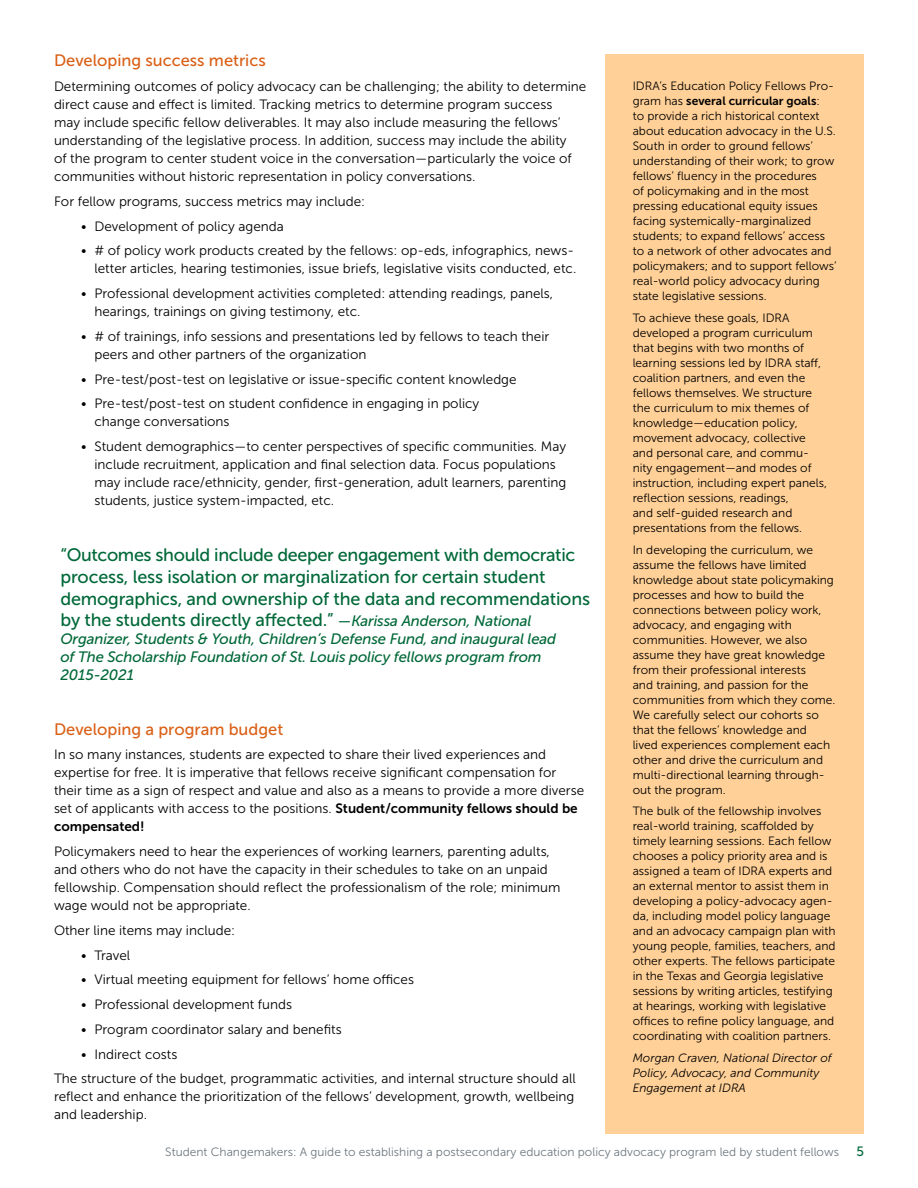
<style>
.page{position:relative;width:918px;height:1188px;background:#fff}
.page>*{position:absolute;margin:0;border:0;box-sizing:border-box;transform-origin:0 0}
.t1{font:18px/21.6px "Museo Sans 500";letter-spacing:-.01em;color:#006838}
.t2{font:16.5px "Museo Sans 500";color:#da6016}
.t3{font:italic 15px/18px "Museo Sans 500";letter-spacing:-.01em;color:#006838}
.Body{font:13.5px/18px "Museo Sans 300";color:#000}
.t4{font:13.5px "Museo Sans 500";color:#006838}
.Body-2{font:12px/15px "Museo Sans 300";color:#000}
.t5{font:12px "Museo Sans 300";color:#6d7880}
.Body-3{font:italic 12px/15px "Museo Sans 300";color:#000}
.s1{font-size:15px}
.s2{font-style:italic;font-size:15px}
.s3{font-family:"Museo Sans 700"}
</style>
<div class="page">
<div style="left:606px;top:54px;width:258px;height:1080px;background:#ffd097"></div>
<h1 class="t2" style="left:54px;top:52px;width:213px">Developing success metrics</h1>
<p class="Body" style="left:54px;top:78px;width:534px">Determining outcomes of policy advocacy can be challenging; the ability to determine direct cause and effect is limited. Tracking metrics to determine program success<br>may include specific fellow deliverables. It may also include measuring the fellows’ understanding of the legislative process. In addition, success may include the ability<br>of the program to center student voice in the conversation—particularly the voice of communities without historic representation in policy conversations.</p>
<p class="Body" style="left:54px;top:192px;width:313px">For fellow programs, success metrics may include:</p>
<p class="Body" style="left:81px;top:217px;width:204px">• Development of policy agenda</p>
<p class="Body" style="left:81px;top:242px;width:497px;text-align:right">• # of policy work products created by the fellows: op-eds, infographics, news&shy;letter articles, hearing testimonies, issue briefs, legislative visits conducted, etc.</p>
<p class="Body" style="left:94px;top:285px;width:460px;text-indent:-14px">• Professional development activities completed: attending readings, panels, hearings, trainings on giving testimony, etc.</p>
<p class="Body" style="left:94px;top:327px;width:456px;text-indent:-14px">• # of trainings, info sessions and presentations led by fellows to teach their peers and other partners of the organization</p>
<p class="Body" style="left:81px;top:370px;width:437px">• Pre-test/post-test on legislative or issue-specific content knowledge</p>
<p class="Body" style="left:94px;top:395px;width:386px;text-indent:-14px">• Pre-test/post-test on student confidence in engaging in policy change conversations</p>
<p class="Body" style="left:94px;top:438px;width:473px;text-indent:-14px">• Student demographics—to center perspectives of specific communities. May include recruitment, application and final selection data. Focus populations may include race/ethnicity, gender, first-generation, adult learners, parenting students, justice system-impacted, etc.</p>
<p class="t1" style="left:60px;top:544px;width:531px">“Outcomes should include deeper engagement with democratic process, less isolation or marginalization for certain student demographics, and ownership of the data and recommendations by the students directly affected.” <span class="s1">—</span><span class="s2">Karissa Anderson, National</span></p>
<p class="t3" style="left:60px;top:630px;width:497px">Organizer, Students &amp; Youth, Children’s Defense Fund, and inaugural lead of The Scholarship Foundation of St. Louis policy fellows program from<br>2015-2021</p>
<h1 class="t2" style="left:54px;top:720px;width:231px">Developing a program budget</h1>
<p class="Body" style="left:54px;top:746px;width:532px">In so many instances, students are expected to share their lived experiences and expertise for free. It is imperative that fellows receive significant compensation for their time as a sign of respect and value and also as a means to provide a more diverse set of applicants with access to the positions. <span class="s3">Student/community fellows should be compensated!</span></p>
<p class="Body" style="left:54px;top:843px;width:508px">Policymakers need to hear the experiences of working learners, parenting adults, and others who do not have the capacity in their schedules to take on an unpaid fellowship. Compensation should reflect the professionalism of the role; minimum wage would not be appropriate.</p>
<p class="Body" style="left:54px;top:921px;width:183px">Other line items may include:</p>
<p class="Body" style="left:81px;top:946px;width:51px">• Travel</p>
<p class="Body" style="left:81px;top:971px;width:335px">• Virtual meeting equipment for fellows’ home offices</p>
<p class="Body" style="left:81px;top:996px;width:213px">• Professional development funds</p>
<p class="Body" style="left:81px;top:1020px;width:262px">• Program coordinator salary and benefits</p>
<p class="Body" style="left:81px;top:1045px;width:98px">• Indirect costs</p>
<p class="Body" style="left:54px;top:1070px;width:523px;text-align:justify">The structure of the budget, programmatic activities, and internal structure should all reflect and enhance the prioritization of the fellows’ development, growth, wellbeing and leadership.</p>
<p class="Body-2" style="left:633px;top:78px;width:205px">IDRA’s Education Policy Fellows Pro&shy;gram has <span class="s3">several curricular goals</span>:<br>to provide a rich historical context about education advocacy in the U.S.<br>South in order to ground fellows’ understanding of their work; to grow fellows’ fluency in the procedures<br>of policymaking and in the most pressing educational equity issues facing systemically-marginalized students; to expand fellows’ access to a network of other advocates and policymakers; and to support fellows’ real-world policy advocacy during state legislative sessions.</p>
<p class="Body-2" style="left:633px;top:310px;width:196px">To achieve these goals, IDRA developed a program curriculum that begins with two months of learning sessions led by IDRA staff, coalition partners, and even the fellows themselves. We structure the curriculum to mix themes of knowledge—education policy, movement advocacy, collective and personal care, and commu&shy;nity engagement—and modes of instruction, including expert panels, reflection sessions, readings,<br>and self-guided research and presentations from the fellows.</p>
<p class="Body-2" style="left:633px;top:542px;width:204px">In developing the curriculum, we assume the fellows have limited knowledge about state policymaking processes and how to build the connections between policy work, advocacy, and engaging with communities. However, we also assume they have great knowledge from their professional interests<br>and training, and passion for the communities from which they come.<br>We carefully select our cohorts so that the fellows’ knowledge and<br>lived experiences complement each other and drive the curriculum and multi-directional learning through&shy;out the program.</p>
<p class="Body-2" style="left:633px;top:804px;width:204px">The bulk of the fellowship involves real-world training, scaffolded by timely learning sessions. Each fellow chooses a policy priority area and is assigned a team of IDRA experts and an external mentor to assist them in developing a policy-advocacy agen&shy;da, including model policy language and an advocacy campaign plan with young people, families, teachers, and other experts. The fellows participate in the Texas and Georgia legislative sessions by writing articles, testifying at hearings, working with legislative offices to refine policy language, and coordinating with coalition partners.</p>
<p class="Body-3" style="left:633px;top:1050px;width:201px">Morgan Craven, National Director of<br>Policy, Advocacy, and Community<br>Engagement at IDRA</p>
<p class="t5" style="left:165px;top:1145px;width:675px">Student Changemakers: A guide to establishing a postsecondary education policy advocacy program led by student fellows</p>
<p class="t4" style="left:856px;top:1144px;width:9px">5</p>
</div>
